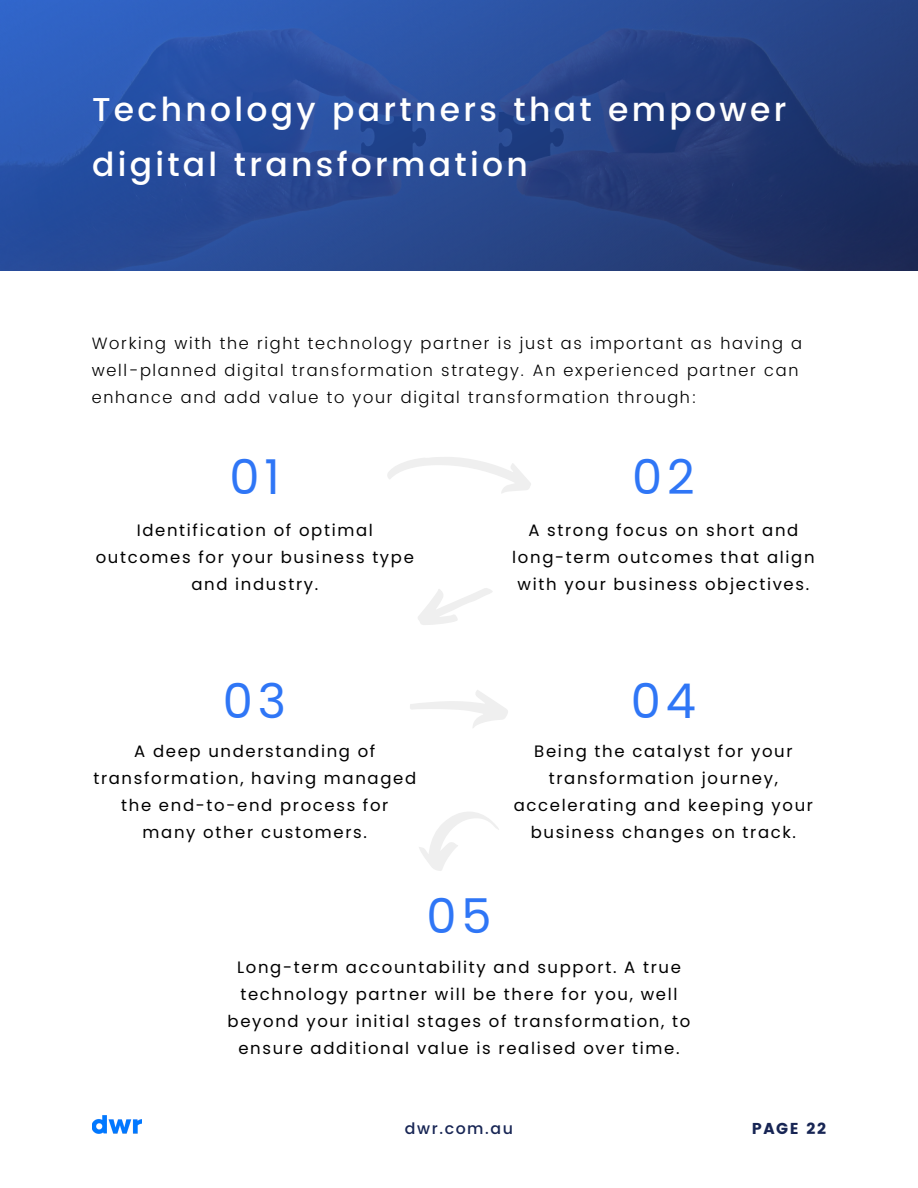
<style>
.page{position:relative;width:918px;height:1188px;background:#fff}
.page>*{position:absolute;margin:0;border:0;box-sizing:border-box;transform-origin:0 0}
.t1{font:48px "Poppins";letter-spacing:.1em;color:#2f76f6}
.t2{font:500 33px/55.2px "Poppins";letter-spacing:.1em;color:#fff}
.t3{font:16.5px/27px "Poppins";letter-spacing:.1em;color:#000;text-align:center}
.t4{font:300 16.5px/27px "Poppins";letter-spacing:.1em;color:#000}
.t5{font:500 15.75px "Poppins";letter-spacing:.1em;color:#172554}
.t6{font:15.75px "Poppins";letter-spacing:.1em;color:#172554}
</style>
<div class="page">
<img style="left:0;top:0;width:918px;height:270px">
<img style="left:92px;top:1115px;width:50px;height:18px">
<svg style="left:387px;top:457px;width:144px;height:36px"></svg>
<svg style="left:418px;top:588px;width:75px;height:37px"></svg>
<svg style="left:410px;top:690px;width:98px;height:38px"></svg>
<svg style="left:419px;top:812px;width:80px;height:59px"></svg>
<h2 class="t2" style="left:92px;top:82px;width:696px">Technology partners that empower digital transformation</h2>
<p class="t4" style="left:92px;top:329px;width:712px">Working with the right technology partner is just as important as having a well-planned digital transformation strategy. An experienced partner can enhance and add value to your digital transformation through:</p>
<h1 class="t1" style="left:230px;top:443px;width:52px">01</h1>
<h1 class="t1" style="left:632px;top:443px;width:64px">02</h1>
<p class="t3" style="left:96px;top:517px;width:320px">Identification of optimal outcomes for your business type and industry.</p>
<h1 class="t1" style="left:223px;top:667px;width:65px">03</h1>
<p class="t3" style="left:512px;top:517px;width:304px">A strong focus on short and long-term outcomes that align with your business objectives.</p>
<h1 class="t1" style="left:631px;top:667px;width:67px">04</h1>
<p class="t3" style="left:93px;top:737px;width:324px">A deep understanding of transformation, having managed the end-to-end process for many other customers.</p>
<p class="t3" style="left:514px;top:737px;width:301px">Being the catalyst for your transformation journey, accelerating and keeping your business changes on track.</p>
<h1 class="t1" style="left:427px;top:883px;width:67px">05</h1>
<p class="t3" style="left:228px;top:953px;width:464px">Long-term accountability and support. A true technology partner will be there for you, well beyond your initial stages of transformation, to ensure additional value is realised over time.</p>
<p class="t5" style="left:405px;top:1119px;width:110px">dwr.com.au</p>
<p class="t6" style="left:752px;top:1119px;width:76px">PAGE 22</p>
</div>
